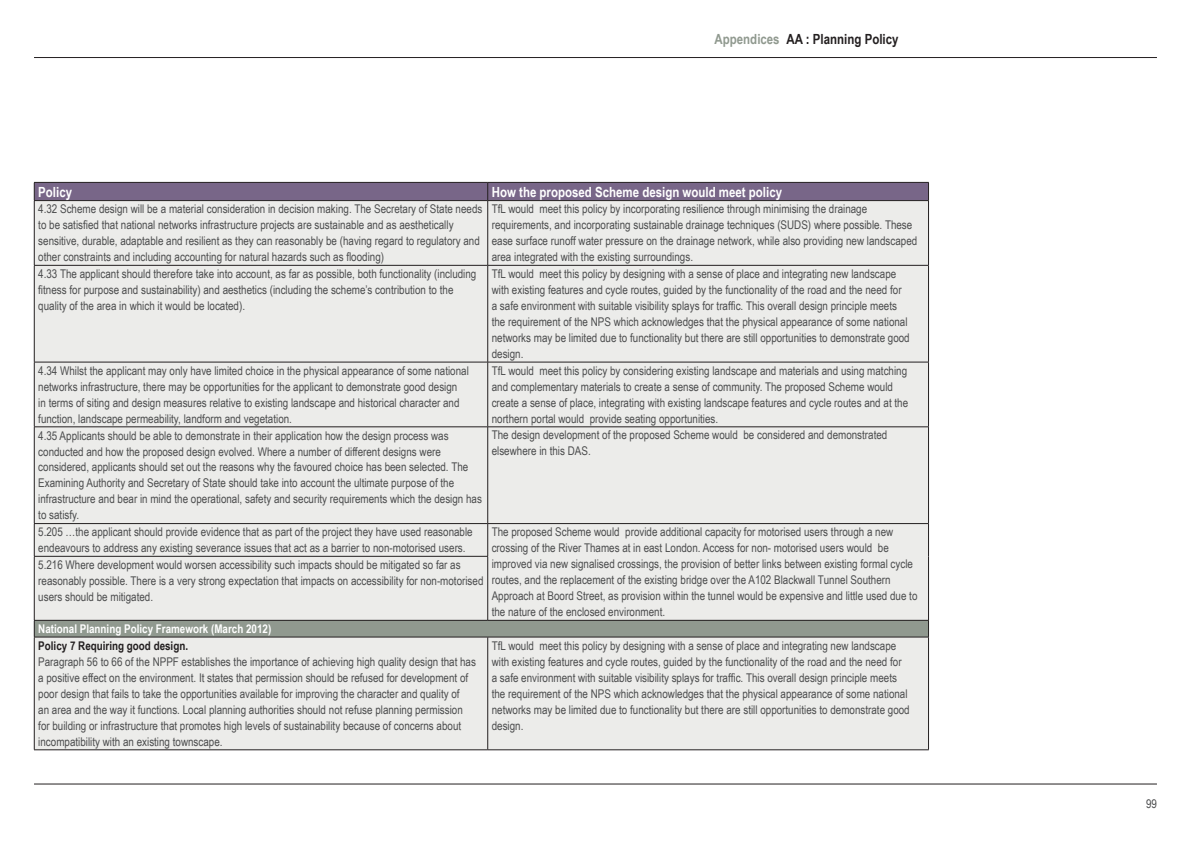
<style>
.page{position:relative;width:1191px;height:842px;background:#fff}
.page>*{position:absolute;margin:0;border:0;box-sizing:border-box;transform-origin:0 0}
.body{font:700 14px "Arial Narrow";color:#fff}
.t1{font:700 14px "Arial Narrow";color:#231f20}
.table_txt{font:12px/16px "Arial Narrow";color:#4b4c4d}
.sub_title{font:700 12px "Arial Narrow";color:#fff}
.table_txt-2{font:700 12px "Arial Narrow";color:#231f20}
.s1{color:#90998f}
</style>
<div class="page">
<hr style="left:34px;top:784px;width:1123px;height:1px;background:#231f20">
<hr style="left:34px;top:57px;width:1123px;height:1px;background:#231f20">
<div style="left:35px;top:201px;width:893px;height:548px;background:#ececea"></div>
<div style="left:34px;top:620px;width:894px;height:17px;background:#90998f"></div>
<hr style="left:34px;top:201px;width:1px;height:64px;background:#231f20">
<hr style="left:487px;top:201px;width:1px;height:64px;background:#231f20">
<hr style="left:928px;top:201px;width:1px;height:64px;background:#231f20">
<hr style="left:34px;top:265px;width:454px;height:1px;background:#231f20">
<hr style="left:34px;top:266px;width:1px;height:96px;background:#231f20">
<hr style="left:488px;top:265px;width:440px;height:1px;background:#231f20">
<hr style="left:487px;top:266px;width:1px;height:96px;background:#231f20">
<hr style="left:928px;top:266px;width:1px;height:96px;background:#231f20">
<hr style="left:34px;top:362px;width:454px;height:1px;background:#231f20">
<hr style="left:34px;top:362px;width:1px;height:65px;background:#231f20">
<hr style="left:488px;top:362px;width:440px;height:1px;background:#231f20">
<hr style="left:487px;top:362px;width:1px;height:65px;background:#231f20">
<hr style="left:928px;top:362px;width:1px;height:65px;background:#231f20">
<hr style="left:34px;top:427px;width:454px;height:1px;background:#231f20">
<hr style="left:34px;top:427px;width:1px;height:96px;background:#231f20">
<hr style="left:488px;top:427px;width:440px;height:1px;background:#231f20">
<hr style="left:487px;top:427px;width:1px;height:96px;background:#231f20">
<hr style="left:928px;top:427px;width:1px;height:96px;background:#231f20">
<hr style="left:34px;top:523px;width:454px;height:1px;background:#231f20">
<hr style="left:34px;top:524px;width:1px;height:32px;background:#231f20">
<hr style="left:488px;top:523px;width:440px;height:1px;background:#231f20">
<hr style="left:487px;top:524px;width:1px;height:32px;background:#231f20">
<hr style="left:928px;top:524px;width:1px;height:32px;background:#231f20">
<hr style="left:928px;top:556px;width:1px;height:64px;background:#231f20">
<hr style="left:34px;top:556px;width:454px;height:1px;background:#231f20">
<hr style="left:34px;top:557px;width:1px;height:63px;background:#231f20">
<hr style="left:487px;top:557px;width:1px;height:63px;background:#231f20">
<hr style="left:34px;top:620px;width:454px;height:1px;background:#231f20">
<svg style="left:34px;top:621px;width:1px;height:16px"></svg>
<hr style="left:488px;top:620px;width:440px;height:1px;background:#231f20">
<svg style="left:928px;top:621px;width:1px;height:16px"></svg>
<hr style="left:34px;top:637px;width:454px;height:1px;background:#231f20">
<hr style="left:34px;top:637px;width:1px;height:112px;background:#231f20">
<hr style="left:488px;top:637px;width:440px;height:1px;background:#231f20">
<hr style="left:487px;top:637px;width:1px;height:112px;background:#231f20">
<hr style="left:928px;top:637px;width:1px;height:112px;background:#231f20">
<hr style="left:34px;top:749px;width:454px;height:1px;background:#231f20">
<hr style="left:488px;top:749px;width:440px;height:1px;background:#231f20">
<div style="left:34px;top:182px;width:895px;height:19px;background:#786688"></div>
<hr style="left:34px;top:200px;width:454px;height:1px;background:#231f20">
<hr style="left:488px;top:200px;width:440px;height:1px;background:#231f20">
<p class="t1" style="left:714px;top:29px;width:185px"><span class="s1">Appendices</span> AA : Planning Policy</p>
<p class="body" style="left:38px;top:181px;width:35px">Policy</p>
<p class="body" style="left:492px;top:181px;width:292px">How the proposed Scheme design would meet policy</p>
<p class="table_txt" style="left:38px;top:201px;width:446px">4.32 Scheme design will be a material consideration in decision making. The Secretary of State needs to be satisfied that national networks infrastructure projects are sustainable and as aesthetically sensitive, durable, adaptable and resilient as they can reasonably be (having regard to regulatory and other constraints and including accounting for natural hazards such as flooding)</p>
<p class="table_txt" style="left:492px;top:201px;width:427px">TfL would meet this policy by incorporating resilience through minimising the drainage requirements, and incorporating sustainable drainage techniques (SUDS) where possible. These ease surface runoff water pressure on the drainage network, while also providing new landscaped area integrated with the existing surroundings.</p>
<p class="table_txt" style="left:38px;top:265px;width:439px">4.33 The applicant should therefore take into account, as far as possible, both functionality (including fitness for purpose and sustainability) and aesthetics (including the scheme’s contribution to the quality of the area in which it would be located).</p>
<p class="table_txt" style="left:492px;top:265px;width:419px">TfL would meet this policy by designing with a sense of place and integrating new landscape with existing features and cycle routes, guided by the functionality of the road and the need for a safe environment with suitable visibility splays for traffic. This overall design principle meets the requirement of the NPS which acknowledges that the physical appearance of some national networks may be limited due to functionality but there are still opportunities to demonstrate good design.</p>
<p class="table_txt" style="left:38px;top:362px;width:432px">4.34 Whilst the applicant may only have limited choice in the physical appearance of some national networks infrastructure, there may be opportunities for the applicant to demonstrate good design<br>in terms of siting and design measures relative to existing landscape and historical character and function, landscape permeability, landform and vegetation.</p>
<p class="table_txt" style="left:492px;top:362px;width:418px">TfL would meet this policy by considering existing landscape and materials and using matching and complementary materials to create a sense of community. The proposed Scheme would create a sense of place, integrating with existing landscape features and cycle routes and at the northern portal would provide seating opportunities.</p>
<p class="table_txt" style="left:38px;top:427px;width:445px">4.35 Applicants should be able to demonstrate in their application how the design process was conducted and how the proposed design evolved. Where a number of different designs were considered, applicants should set out the reasons why the favoured choice has been selected. The Examining Authority and Secretary of State should take into account the ultimate purpose of the infrastructure and bear in mind the operational, safety and security requirements which the design has to satisfy.</p>
<p class="table_txt" style="left:492px;top:427px;width:397px">The design development of the proposed Scheme would be considered and demonstrated elsewhere in this DAS.</p>
<p class="table_txt" style="left:38px;top:523px;width:436px">5.205 …the applicant should provide evidence that as part of the project they have used reasonable endeavours to address any existing severance issues that act as a barrier to non-motorised users.</p>
<p class="table_txt" style="left:492px;top:524px;width:427px">The proposed Scheme would provide additional capacity for motorised users through a new crossing of the River Thames at in east London. Access for non- motorised users would be improved via new signalised crossings, the provision of better links between existing formal cycle routes, and the replacement of the existing bridge over the A102 Blackwall Tunnel Southern Approach at Boord Street, as provision within the tunnel would be expensive and little used due to the nature of the enclosed environment.</p>
<p class="table_txt" style="left:38px;top:556px;width:447px">5.216 Where development would worsen accessibility such impacts should be mitigated so far as reasonably possible. There is a very strong expectation that impacts on accessibility for non-motorised users should be mitigated.</p>
<p class="sub_title" style="left:38px;top:620px;width:234px">National Planning Policy Framework (March 2012)</p>
<p class="table_txt-2" style="left:38px;top:636px;width:151px">Policy 7 Requiring good design.</p>
<p class="table_txt" style="left:38px;top:653px;width:439px">Paragraph 56 to 66 of the NPPF establishes the importance of achieving high quality design that has a positive effect on the environment. It states that permission should be refused for development of poor design that fails to take the opportunities available for improving the character and quality of<br>an area and the way it functions. Local planning authorities should not refuse planning permission for building or infrastructure that promotes high levels of sustainability because of concerns about incompatibility with an existing townscape.</p>
<p class="table_txt" style="left:492px;top:637px;width:419px">TfL would meet this policy by designing with a sense of place and integrating new landscape with existing features and cycle routes, guided by the functionality of the road and the need for a safe environment with suitable visibility splays for traffic. This overall design principle meets the requirement of the NPS which acknowledges that the physical appearance of some national networks may be limited due to functionality but there are still opportunities to demonstrate good design.</p>
<p class="table_txt" style="left:1146px;top:795px;width:12px">99</p>
</div>
